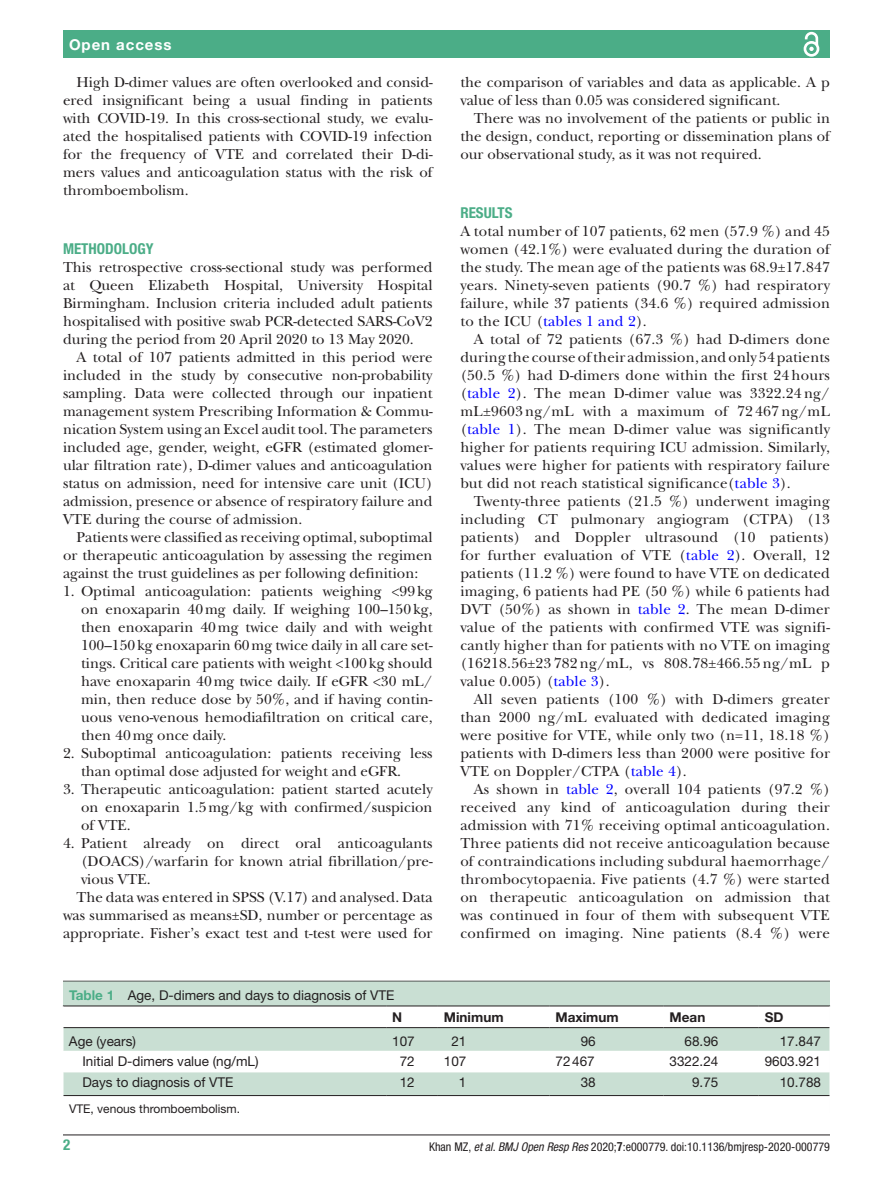
<style>
.page{position:relative;width:893px;height:1191px;background:#fff}
.page>*{position:absolute;margin:0;border:0;box-sizing:border-box;transform-origin:0 0}
.t1{font:15px/18px "New Baskerville";color:#231f20;text-align:justify}
.t2{font:700 condensed 15px "Helvetica Neue LT Std";color:#4bad87}
.t3{font:700 15px "Helvetica Neue LT Std";letter-spacing:.065em;color:#fff}
.t4{font:13.5px/22px "Helvetica Neue LT Std";color:#231f20}
.t5{font:700 13.5px "Helvetica Neue LT Std";color:#231f20}
.t6{font:condensed 12px "Helvetica Neue LT Std";color:#231f20}
.t7{font:12px "Helvetica Neue LT Std";color:#231f20}
.s1{color:#00f}
.s2{font-weight:700;color:#4bad87}
.s3{font-weight:700}
.s4{font-style:italic}
.s5{font-family:"Helvetica";font-weight:700}
</style>
<div class="page">
<hr style="left:63px;top:1134px;width:767px;height:1px;background:#231f20">
<div style="left:63px;top:31px;width:767px;height:27px;background:#4bad87"></div>
<svg style="left:803px;top:31px;width:17px;height:26px"></svg>
<hr style="left:63px;top:980px;width:767px;height:1px;background:#231f20">
<div style="left:63px;top:981px;width:767px;height:24px;background:#c9dfd3"></div>
<svg style="left:64px;top:1006px;width:766px;height:91px;fill:#c9dfd3"></svg>
<hr style="left:63px;top:1005px;width:323px;height:1px;background:#231f20">
<hr style="left:63px;top:1027px;width:323px;height:1px;background:#231f20">
<hr style="left:386px;top:1005px;width:52px;height:1px;background:#231f20">
<hr style="left:386px;top:1027px;width:52px;height:1px;background:#231f20">
<hr style="left:438px;top:1005px;width:112px;height:1px;background:#231f20">
<hr style="left:438px;top:1027px;width:112px;height:1px;background:#231f20">
<hr style="left:550px;top:1005px;width:114px;height:1px;background:#231f20">
<hr style="left:550px;top:1027px;width:114px;height:1px;background:#231f20">
<hr style="left:664px;top:1005px;width:95px;height:1px;background:#231f20">
<hr style="left:664px;top:1027px;width:95px;height:1px;background:#231f20">
<hr style="left:759px;top:1005px;width:71px;height:1px;background:#231f20">
<hr style="left:759px;top:1027px;width:71px;height:1px;background:#231f20">
<hr style="left:386px;top:1095px;width:52px;height:1px;background:#231f20">
<hr style="left:438px;top:1095px;width:112px;height:1px;background:#231f20">
<hr style="left:550px;top:1095px;width:114px;height:1px;background:#231f20">
<hr style="left:664px;top:1095px;width:95px;height:1px;background:#231f20">
<hr style="left:759px;top:1095px;width:71px;height:1px;background:#231f20">
<hr style="left:63px;top:1095px;width:323px;height:1px;background:#231f20">
<svg style="left:63px;top:1006px;width:1px;height:90px"></svg>
<p class="t3" style="left:69px;top:35px;width:104px">Open access</p>
<p class="t1" style="left:63px;top:73px;width:371px;text-indent:14px">High D-dimer values are often overlooked and consid&shy;ered insignificant being a usual finding in patients with COVID-19. In this cross-sectional study, we evalu&shy;ated the hospitalised patients with COVID-19 infection for the frequency of VTE and correlated their D-di&shy;mers values and anticoagulation status with the risk of thromboembolism.</p>
<p class="t2" style="left:63px;top:240px;width:92px">METHODOLOGY</p>
<p class="t1" style="left:63px;top:258px;width:371px">This retrospective cross-sectional study was performed at Queen Elizabeth Hospital, University Hospital Birmingham. Inclusion criteria included adult patients hospitalised with positive swab PCR-detected SARS-CoV2 during the period from 20 April 2020 to 13 May 2020.</p>
<p class="t1" style="left:63px;top:348px;width:371px;text-indent:14px">A total of 107 patients admitted in this period were included in the study by consecutive non-probability sampling. Data were collected through our inpatient management system Prescribing Information &amp; Commu&shy;nication System using an Excel audit tool. The parameters included age, gender, weight, eGFR (estimated glomer&shy;ular filtration rate), D-dimer values and anticoagulation status on admission, need for intensive care unit (ICU) admission, presence or absence of respiratory failure and VTE during the course of admission.</p>
<p class="t1" style="left:63px;top:528px;width:371px;text-indent:14px">Patients were classified as receiving optimal, suboptimal or therapeutic anticoagulation by assessing the regimen against the trust guidelines as per following definition:</p>
<p class="t1" style="left:81px;top:582px;width:353px;text-indent:-18px">1. Optimal anticoagulation: patients weighing &lt;99kg on enoxaparin 40mg daily. If weighing 100–150kg, then enoxaparin 40mg twice daily and with weight 100–150kg enoxaparin 60mg twice daily in all care set&shy;tings. Critical care patients with weight &lt;100kg should have enoxaparin 40mg twice daily. If eGFR &lt;30 mL/ min, then reduce dose by 50%, and if having contin&shy;uous veno-venous hemodiafiltration on critical care, then 40mg once daily.</p>
<p class="t1" style="left:81px;top:744px;width:353px;text-indent:-18px">2. Suboptimal anticoagulation: patients receiving less than optimal dose adjusted for weight and eGFR.</p>
<p class="t1" style="left:81px;top:780px;width:353px;text-indent:-18px">3. Therapeutic anticoagulation: patient started acutely on enoxaparin 1.5mg/kg with confirmed/suspicion of VTE.</p>
<p class="t1" style="left:63px;top:834px;width:371px">4. Patient already on direct oral anticoagulants</p>
<p class="t1" style="left:81px;top:852px;width:353px">(DOACS)/warfarin for known atrial fibrillation/pre-</p>
<p class="t1" style="left:81px;top:870px;width:71px">vious VTE.</p>
<p class="t1" style="left:77px;top:888px;width:358px">The data was entered in SPSS (V.17) and analysed. Data</p>
<p class="t1" style="left:63px;top:906px;width:371px">was summarised as means±SD, number or percentage as</p>
<p class="t1" style="left:63px;top:924px;width:371px">appropriate. Fisher’s exact test and t-test were used for</p>
<p class="t1" style="left:460px;top:73px;width:371px">the comparison of variables and data as applicable. A p value of less than 0.05 was considered significant.</p>
<p class="t1" style="left:460px;top:109px;width:371px;text-indent:14px">There was no involvement of the patients or public in the design, conduct, reporting or dissemination plans of our observational study, as it was not required.</p>
<p class="t2" style="left:460px;top:204px;width:54px">RESULTS</p>
<p class="t1" style="left:460px;top:222px;width:371px">A total number of 107 patients, 62 men (57.9 %) and 45 women (42.1%) were evaluated during the duration of the study. The mean age of the patients was 68.9±17.847 years. Ninety-seven patients (90.7 %) had respiratory failure, while 37 patients (34.6 %) required admission to the ICU (<span class="s1">tables 1 and 2</span>).</p>
<p class="t1" style="left:460px;top:330px;width:371px;text-indent:14px">A total of 72 patients (67.3 %) had D-dimers done during the course of their admission, and only 54 patients (50.5 %) had D-dimers done within the first 24 hours (<span class="s1">table 2</span>). The mean D-dimer value was 3322.24 ng/ mL±9603 ng/mL with a maximum of 72 467 ng/mL (<span class="s1">table 1</span>). The mean D-dimer value was significantly higher for patients requiring ICU admission. Similarly, values were higher for patients with respiratory failure but did not reach statistical significance(<span class="s1">table 3</span>).</p>
<p class="t1" style="left:460px;top:492px;width:371px;text-indent:13px">Twenty-three patients (21.5 %) underwent imaging including CT pulmonary angiogram (CTPA) (13 patients) and Doppler ultrasound (10 patients) for further evaluation of VTE (<span class="s1">table 2</span>). Overall, 12 patients (11.2 %) were found to have VTE on dedicated imaging, 6 patients had PE (50 %) while 6 patients had DVT (50%) as shown in <span class="s1">table 2</span>. The mean D-dimer value of the patients with confirmed VTE was signifi&shy;cantly higher than for patients with no VTE on imaging (16218.56±23 782 ng/mL, vs 808.78±466.55 ng/mL p value 0.005) (<span class="s1">table 3</span>).</p>
<p class="t1" style="left:460px;top:690px;width:371px;text-indent:14px">All seven patients (100 %) with D-dimers greater than 2000 ng/mL evaluated with dedicated imaging were positive for VTE, while only two (n=11, 18.18 %) patients with D-dimers less than 2000 were positive for VTE on Doppler/CTPA (<span class="s1">table 4</span>).</p>
<p class="t1" style="left:460px;top:780px;width:371px;text-indent:13px">As shown in <span class="s1">table 2</span>, overall 104 patients (97.2 %) received any kind of anticoagulation during their admission with 71% receiving optimal anticoagulation.<br>Three patients did not receive anticoagulation because of contraindications including subdural haemorrhage/ thrombocytopaenia. Five patients (4.7 %) were started on therapeutic anticoagulation on admission that was continued in four of them with subsequent VTE confirmed on imaging. Nine patients (8.4 %) were</p>
<p class="t4" style="left:392px;top:983px;width:12px;text-indent:-323px"><span class="s2">Table 1</span> Age, D-dimers and days to diagnosis of VTE<br><span class="s3">N</span></p>
<p class="t5" style="left:444px;top:1008px;width:61px">Minimum</p>
<p class="t5" style="left:556px;top:1008px;width:65px">Maximum</p>
<p class="t5" style="left:670px;top:1008px;width:37px">Mean</p>
<p class="t5" style="left:765px;top:1008px;width:20px">SD</p>
<p class="t4" style="left:69px;top:1030px;width:68px">Age (years)</p>
<p class="t4" style="left:392px;top:1030px;width:24px">107</p>
<p class="t4" style="left:451px;top:1030px;width:17px">21</p>
<p class="t4" style="left:581px;top:1030px;width:17px">96</p>
<p class="t4" style="left:685px;top:1030px;width:35px">68.96</p>
<p class="t4" style="left:780px;top:1030px;width:43px">17.847</p>
<p class="t4" style="left:82px;top:1050px;width:178px">Initial D-dimers value (ng/mL)</p>
<p class="t4" style="left:400px;top:1050px;width:17px">72</p>
<p class="t4" style="left:444px;top:1050px;width:24px">107</p>
<p class="t4" style="left:556px;top:1050px;width:41px">72467</p>
<p class="t4" style="left:670px;top:1050px;width:50px">3322.24</p>
<p class="t4" style="left:765px;top:1050px;width:58px">9603.921</p>
<p class="t4" style="left:82px;top:1070px;width:153px">Days to diagnosis of VTE</p>
<p class="t4" style="left:400px;top:1070px;width:17px">12</p>
<p class="t4" style="left:459px;top:1070px;width:9px">1</p>
<p class="t4" style="left:581px;top:1070px;width:17px">38</p>
<p class="t4" style="left:692px;top:1070px;width:28px">9.75</p>
<p class="t4" style="left:780px;top:1070px;width:43px">10.788</p>
<p class="t7" style="left:69px;top:1101px;width:173px">VTE, venous thromboembolism.</p>
<p class="t2" style="left:63px;top:1135px;width:9px">2</p>
<p class="t6" style="left:429px;top:1139px;width:402px">Khan MZ, <span class="s4">et al</span>. <span class="s4">BMJ Open Resp Res</span> 2020;<span class="s5">7</span>:e000779. doi:10.1136/bmjresp-2020-000779</p>
</div>
